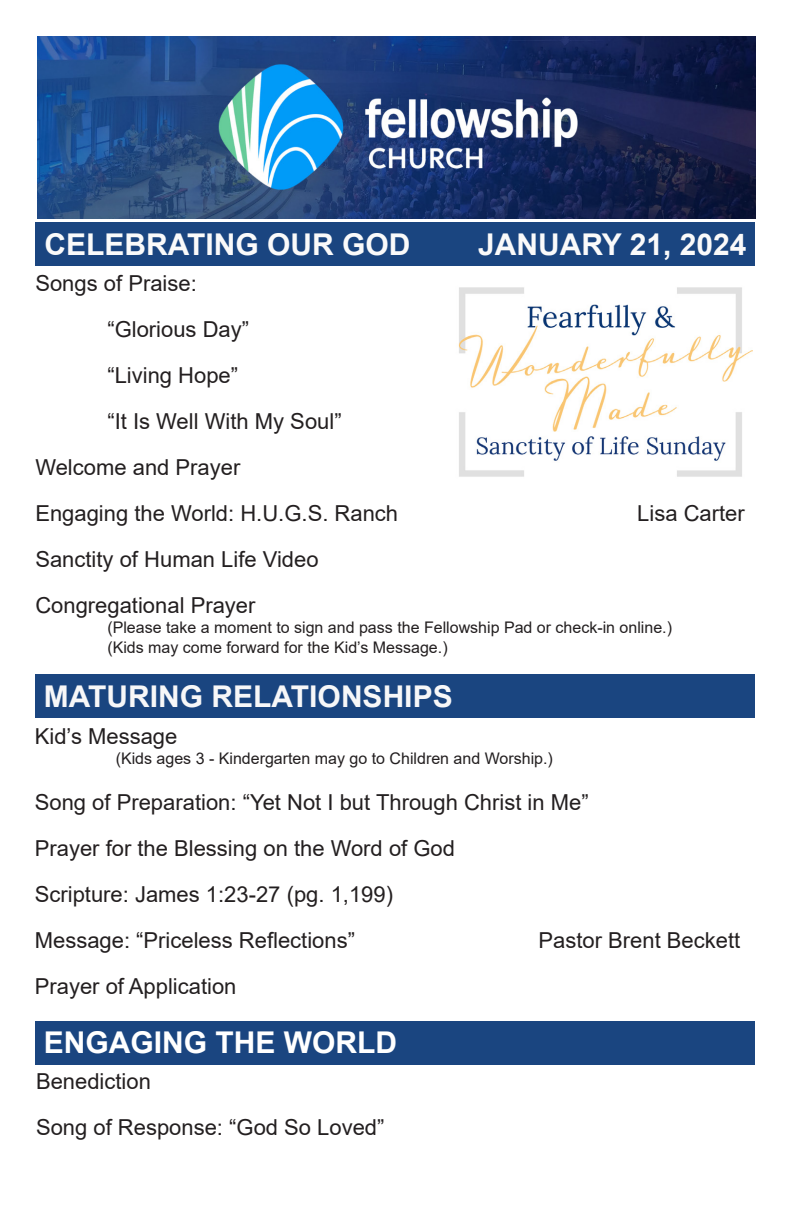
<style>
.page{position:relative;width:792px;height:1224px;background:#fff}
.page>*{position:absolute;margin:0;border:0;box-sizing:border-box;transform-origin:0 0}
.t1{font:700 30px "Arial";color:#fafafa}
.t2{font:700 30px "Arial";color:#f7f7f8}
.t3{font:700 30px "Arial";color:#fff}
.t4{font:22px "Arial";color:#231f20}
.t5{font:16px "Arial";color:#231f20}
</style>
<div class="page">
<div style="left:35px;top:223px;width:720px;height:43px;background:#1a4580"></div>
<div style="left:35px;top:1021px;width:720px;height:43px;background:#1a4580"></div>
<div style="left:35px;top:675px;width:720px;height:43px;background:#1a4580"></div>
<img style="left:37px;top:36px;width:719px;height:182px">
<img style="left:458px;top:287px;width:294px;height:190px">
<p class="t1" style="left:44px;top:224px;width:368px">CELEBRATING OUR GOD</p>
<p class="t1" style="left:478px;top:224px;width:270px">JANUARY 21, 2024</p>
<p class="t4" style="left:35px;top:268px;width:163px">Songs of Praise:</p>
<p class="t4" style="left:107px;top:314px;width:143px">“Glorious Day”</p>
<p class="t4" style="left:107px;top:360px;width:132px">“Living Hope”</p>
<p class="t4" style="left:107px;top:406px;width:236px">“It Is Well With My Soul”</p>
<p class="t4" style="left:35px;top:452px;width:206px">Welcome and Prayer</p>
<p class="t4" style="left:35px;top:498px;width:364px">Engaging the World: H.U.G.S. Ranch</p>
<p class="t4" style="left:637px;top:498px;width:109px">Lisa Carter</p>
<p class="t4" style="left:35px;top:544px;width:285px">Sanctity of Human Life Video</p>
<p class="t4" style="left:35px;top:590px;width:222px">Congregational Prayer</p>
<p class="t5" style="left:107px;top:616px;width:566px">(Please take a moment to sign and pass the Fellowship Pad or check-in online.)</p>
<p class="t5" style="left:107px;top:636px;width:342px">(Kids may come forward for the Kid’s Message.)</p>
<p class="t2" style="left:44px;top:675px;width:410px">MATURING RELATIONSHIPS</p>
<p class="t4" style="left:35px;top:721px;width:144px">Kid’s Message</p>
<p class="t5" style="left:116px;top:747px;width:439px">(Kids ages 3 - Kindergarten may go to Children and Worship.)</p>
<p class="t4" style="left:35px;top:787px;width:555px">Song of Preparation: “Yet Not I but Through Christ in Me”</p>
<p class="t4" style="left:35px;top:833px;width:422px">Prayer for the Blessing on the Word of God</p>
<p class="t4" style="left:35px;top:879px;width:360px">Scripture: James 1:23-27 (pg. 1,199)</p>
<p class="t4" style="left:35px;top:925px;width:322px">Message: “Priceless Reflections”</p>
<p class="t4" style="left:539px;top:925px;width:203px">Pastor Brent Beckett</p>
<p class="t4" style="left:35px;top:971px;width:203px">Prayer of Application</p>
<p class="t3" style="left:44px;top:1022px;width:355px">ENGAGING THE WORLD</p>
<p class="t4" style="left:36px;top:1066px;width:116px">Benediction</p>
<p class="t4" style="left:36px;top:1112px;width:350px">Song of Response: “God So Loved”</p>
</div>
